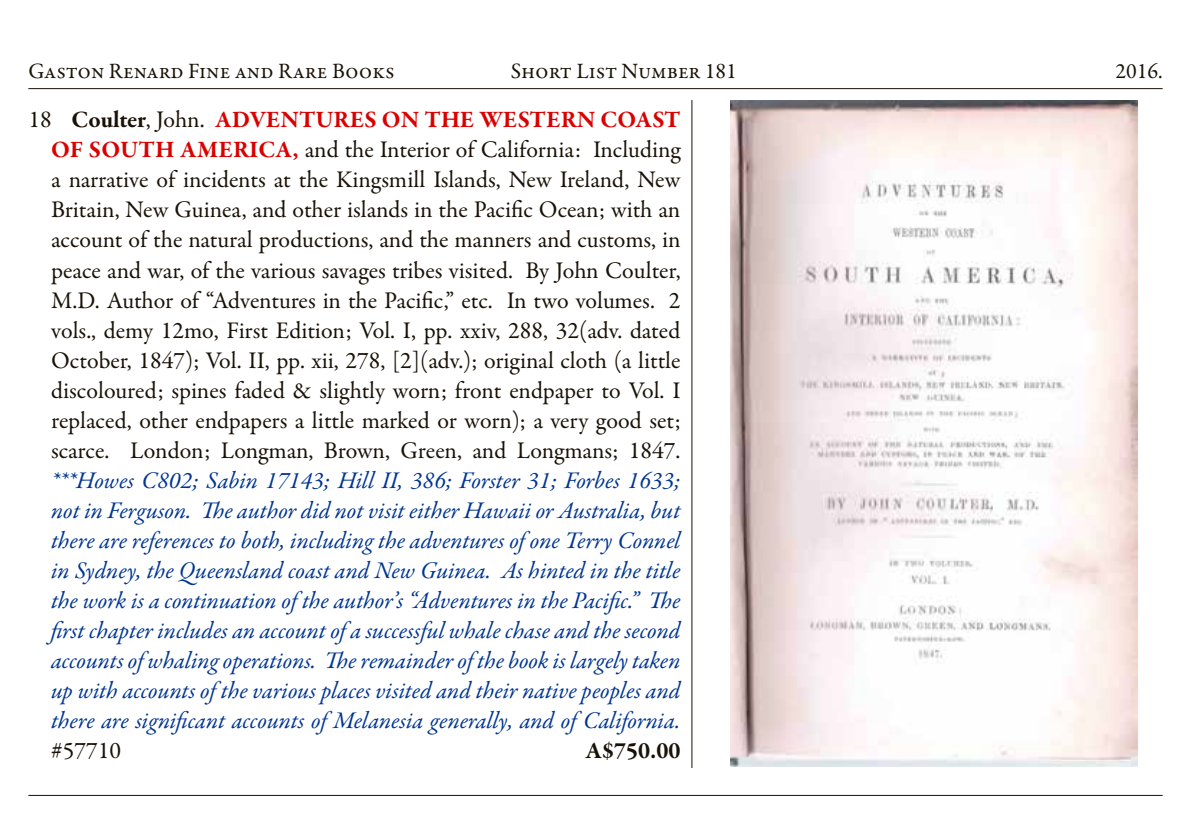
<style>
.page{position:relative;width:1191px;height:840px;background:#fff}
.page>*{position:absolute;margin:0;border:0;box-sizing:border-box;transform-origin:0 0}
.t1{font:24px/30px "Garamond Premr Pro";letter-spacing:-.005em;color:#1a1207;text-align:justify}
.t2{font:700 24px "Garamond Premr Pro";color:#1a1207}
.t3{font:22px "Garamond Premr Pro";color:#1a1207}
.s1{font-weight:700}
.s2{font-weight:700;color:#db0000}
.s3{font-style:italic;color:#003691}
</style>
<div class="page">
<hr style="left:28px;top:88px;width:1134px;height:1px;background:#1a1207">
<hr style="left:28px;top:794px;width:1134px;height:1px;background:#1a1207">
<hr style="left:691px;top:100px;width:1px;height:667px;background:#1a1207">
<img style="left:731px;top:100px;width:406px;height:666px">
<p class="t3" style="left:28px;top:57px;width:368px">Gaston Renard Fine and Rare Books</p>
<p class="t3" style="left:511px;top:57px;width:228px">Short List Number 181</p>
<p class="t3" style="left:1115px;top:57px;width:49px">2016.</p>
<p class="t1" style="left:51px;top:105px;width:631px;text-indent:-23px">18 <span class="s1">Coulter</span>, John. <span class="s2">ADVENTURES ON THE WESTERN COAST OF SOUTH AMERICA,</span> and the Interior of California: Including a narrative of incidents at the Kingsmill Islands, New Ireland, New Britain, New Guinea, and other islands in the Pacific Ocean; with an account of the natural productions, and the manners and customs, in peace and war, of the various savages tribes visited. By John Coulter, M.D. Author of “Adventures in the Pacific,” etc. In two volumes. 2 vols., demy 12mo, First Edition; Vol. I, pp. xxiv, 288, 32(adv. dated October, 1847); Vol. II, pp. xii, 278, [2](adv.); original cloth (a little discoloured; spines faded &amp; slightly worn; front endpaper to Vol. I replaced, other endpapers a little marked or worn); a very good set; scarce. London; Longman, Brown, Green, and Longmans; 1847. <span class="s3">***Howes C802; Sabin 17143; Hill II, 386; Forster 31; Forbes 1633; not in Ferguson. The author did not visit either Hawaii or Australia, but there are references to both, including the adventures of one Terry Connel in Sydney, the Queensland coast and New Guinea. As hinted in the title the work is a continuation of the author’s “Adventures in the Pacific.” The first chapter includes an account of a successful whale chase and the second accounts of whaling operations. The remainder of the book is largely taken up with accounts of the various places visited and their native peoples and there are significant accounts of Melanesia generally, and of California. </span>#57710</p>
<p class="t2" style="left:586px;top:735px;width:96px">A$750.00</p>
</div>
